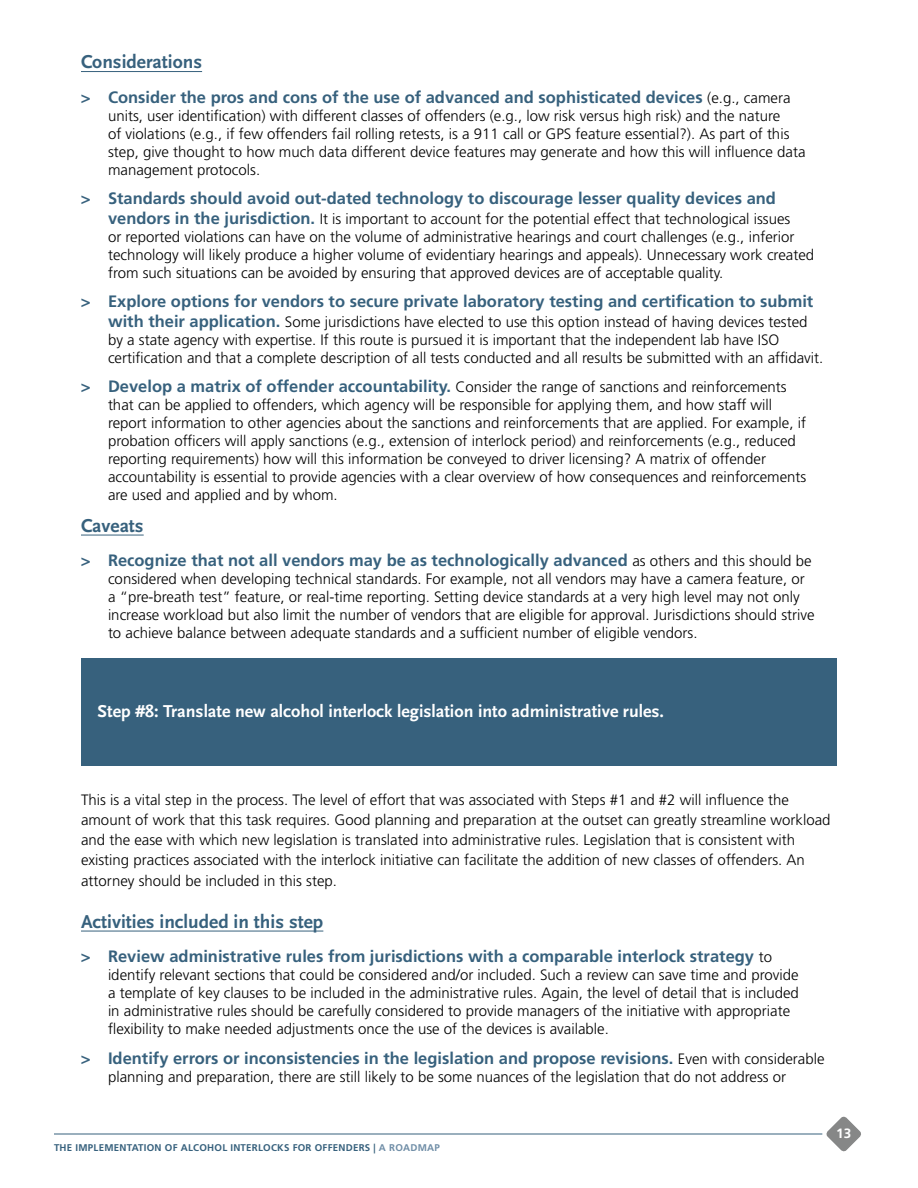
<style>
.page{position:relative;width:918px;height:1188px;background:#fff}
.page>*{position:absolute;margin:0;border:0;box-sizing:border-box;transform-origin:0 0}
.t1{font:700 19.5px "Scala Sans OT";color:#37617d}
.t2{font:700 18px "Scala Sans OT";color:#fff}
.t3{font:700 16.5px "Frutiger LT Std";color:#37617d}
.t4{font:300 15px/18px "Frutiger LT Std";color:#000}
.t5{font:700 13.5px "Frutiger LT Std";color:#fff}
.t6{font:700 9.75px "Frutiger LT Std";letter-spacing:.025em;color:#37617d}
.t7{font:700 9.75px "Frutiger LT Std";color:#708ea7}
.s1{font-weight:300;font-size:15px;color:#000}
.s2{font-weight:700;font-size:16.5px;color:#37617d}
.s3{color:#37617d}
</style>
<div class="page">
<hr style="left:54px;top:1134px;width:768px;height:1px;background:#37617d">
<svg style="left:826px;top:1116px;width:35px;height:36px"></svg>
<hr style="left:81px;top:71px;width:121px;height:1px;background:#37617d">
<hr style="left:81px;top:535px;width:63px;height:1px;background:#37617d">
<hr style="left:81px;top:931px;width:242px;height:1px;background:#37617d">
<div style="left:81px;top:658px;width:756px;height:108px;background:#37617d"></div>
<h1 class="t1" style="left:81px;top:51px;width:123px">Considerations</h1>
<p class="t3" style="left:81px;top:88px;width:711px">&gt; Consider the pros and cons of the use of advanced and sophisticated devices <span class="s1">(e.g., camera</span></p>
<p class="t4" style="left:108px;top:107px;width:699px">units, user identification) with different classes of offenders (e.g., low risk versus high risk) and the nature<br>of violations (e.g., if few offenders fail rolling retests, is a 911 call or GPS feature essential?). As part of this step, give thought to how much data different device features may generate and how this will influence data management protocols.</p>
<p class="t3" style="left:81px;top:189px;width:697px">&gt; Standards should avoid out-dated technology to discourage lesser quality devices and</p>
<p class="t4" style="left:108px;top:210px;width:708px"><span class="s2">vendors in the jurisdiction.</span> It is important to account for the potential effect that technological issues<br>or reported violations can have on the volume of administrative hearings and court challenges (e.g., inferior technology will likely produce a higher volume of evidentiary hearings and appeals). Unnecessary work created from such situations can be avoided by ensuring that approved devices are of acceptable quality.</p>
<p class="t3" style="left:81px;top:292px;width:734px">&gt; Explore options for vendors to secure private laboratory testing and certification to submit</p>
<p class="t4" style="left:108px;top:313px;width:717px"><span class="s2">with their application.</span> Some jurisdictions have elected to use this option instead of having devices tested by a state agency with expertise. If this route is pursued it is important that the independent lab have ISO certification and that a complete description of all tests conducted and all results be submitted with an affidavit.</p>
<p class="t4" style="left:108px;top:378px;width:700px;text-indent:-27px"><span class="s2">&gt; Develop a matrix of offender accountability.</span> Consider the range of sanctions and reinforcements that can be applied to offenders, which agency will be responsible for applying them, and how staff will report information to other agencies about the sanctions and reinforcements that are applied. For example, if probation officers will apply sanctions (e.g., extension of interlock period) and reinforcements (e.g., reduced reporting requirements) how will this information be conveyed to driver licensing? A matrix of offender accountability is essential to provide agencies with a clear overview of how consequences and reinforcements are used and applied and by whom.</p>
<h1 class="t1" style="left:81px;top:514px;width:64px">Caveats</h1>
<p class="t3" style="left:81px;top:551px;width:732px">&gt; Recognize that not all vendors may be as technologically advanced <span class="s1">as others and this should be</span></p>
<p class="t4" style="left:108px;top:571px;width:708px">considered when developing technical standards. For example, not all vendors may have a camera feature, or a “pre-breath test” feature, or real-time reporting. Setting device standards at a very high level may not only increase workload but also limit the number of vendors that are eligible for approval. Jurisdictions should strive to achieve balance between adequate standards and a sufficient number of eligible vendors.</p>
<p class="t2" style="left:98px;top:701px;width:568px">Step #8: Translate new alcohol interlock legislation into administrative rules.</p>
<p class="t4" style="left:81px;top:789px;width:751px;line-height:20.2px">This is a vital step in the process. The level of effort that was associated with Steps #1 and #2 will influence the amount of work that this task requires. Good planning and preparation at the outset can greatly streamline workload and the ease with which new legislation is translated into administrative rules. Legislation that is consistent with existing practices associated with the interlock initiative can facilitate the addition of new classes of offenders. An attorney should be included in this step.</p>
<h1 class="t1" style="left:81px;top:910px;width:244px">Activities included in this step</h1>
<p class="t3" style="left:81px;top:947px;width:693px">&gt; Review administrative rules from jurisdictions with a comparable interlock strategy <span class="s1">to</span></p>
<p class="t4" style="left:108px;top:967px;width:692px">identify relevant sections that could be considered and/or included. Such a review can save time and provide a template of key clauses to be included in the administrative rules. Again, the level of detail that is included in administrative rules should be carefully considered to provide managers of the initiative with appropriate flexibility to make needed adjustments once the use of the devices is available.</p>
<p class="t3" style="left:81px;top:1048px;width:745px">&gt; Identify errors or inconsistencies in the legislation and propose revisions. <span class="s1">Even with considerable</span></p>
<p class="t4" style="left:108px;top:1068px;width:680px">planning and preparation, there are still likely to be some nuances of the legislation that do not address or</p>
<p class="t6" style="left:54px;top:1142px;width:33px">THE IMPLEMEN</p>
<p class="t6" style="left:127px;top:1142px;width:62px">TATION OF ALCOHOL</p>
<p class="t6" style="left:230px;top:1142px;width:23px">INTERLOCKS</p>
<p class="t6" style="left:293px;top:1142px;width:7px">FOR</p>
<p class="t6" style="left:315px;top:1142px;width:8px">OFFENDERS</p>
<p class="t7" style="left:374px;top:1142px;width:24px"><span class="s3">|</span> A ROADMAP</p>
<p class="t5" style="left:836px;top:1125px;width:17px">13</p>
</div>
